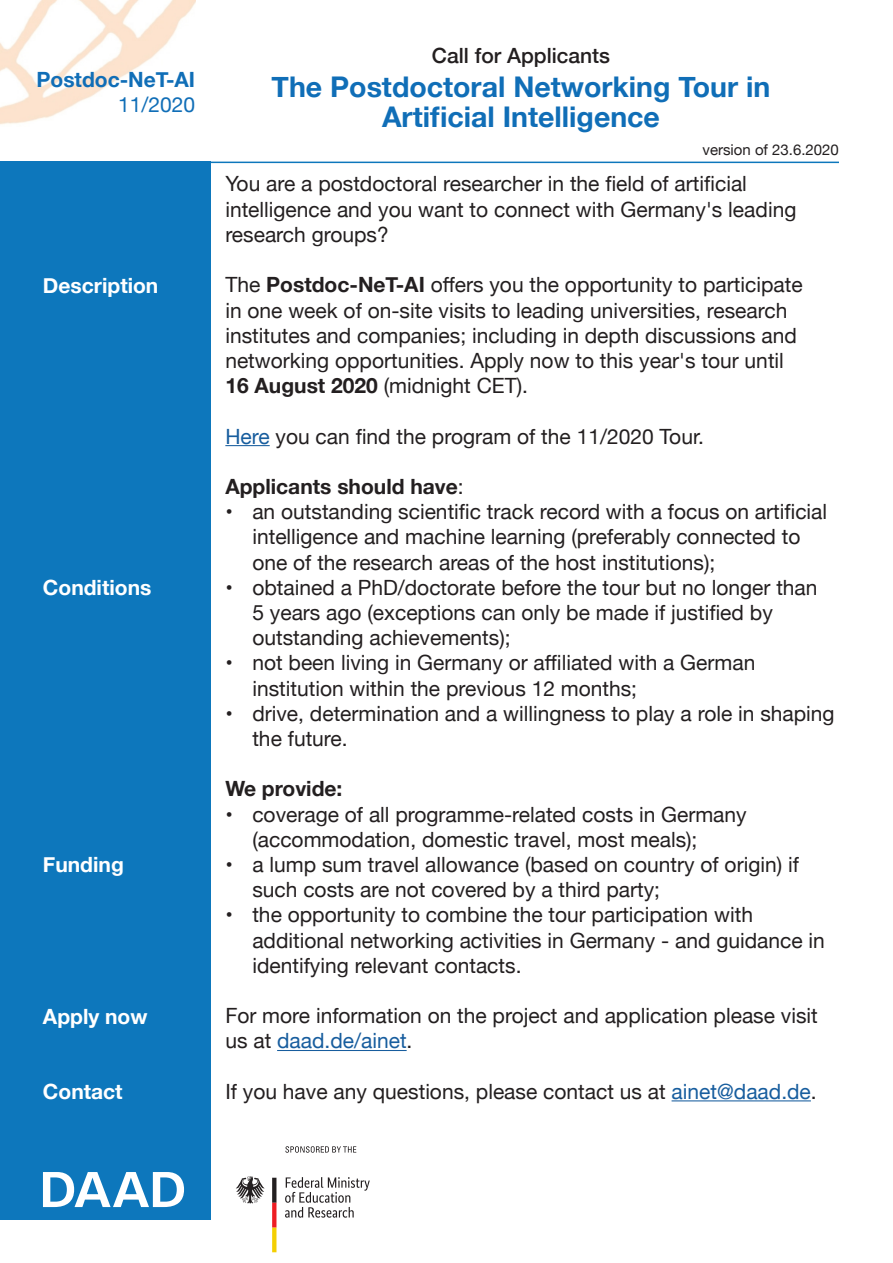
<style>
.page{position:relative;width:893px;height:1263px;background:#fff}
.page>*{position:absolute;margin:0;border:0;box-sizing:border-box;transform-origin:0 0}
.t1{font:700 28.5px "Helvetica Neue";color:#106eb7}
.t2{font:21px/25.2px "Helvetica Neue";color:#231f20}
.t3{font:700 21px "Helvetica Neue";color:#fff}
.t4{font:700 21px "Helvetica Neue";color:#231f20}
.t5{font:500 21px "Helvetica Neue";color:#231f20}
.t6{font:700 21px "Helvetica Neue";color:#106eb7}
.t7{font:21px "Helvetica Neue";color:#106eb7}
.t8{font:15px "Helvetica Neue";color:#231f20}
.s1{font-weight:700}
.s2{color:#175d9e}
.s3{font-weight:400}
</style>
<div class="page">
<img style="left:0;top:0;width:195px;height:125px">
<div style="left:0;top:162px;width:210px;height:1058px;background:#0d77bc"></div>
<hr style="left:225px;top:445px;width:45px;height:1px;background:#175d9e">
<hr style="left:277px;top:1050px;width:130px;height:1px;background:#175d9e">
<hr style="left:672px;top:1100px;width:139px;height:1px;background:#175d9e">
<hr style="left:205px;top:162px;width:634px;height:1px;background:#0d77bc">
<svg style="left:285px;top:1177px;width:85px;height:41px"></svg>
<svg style="left:236px;top:1176px;width:29px;height:27px"></svg>
<svg style="left:272px;top:1178px;width:4px;height:74px"></svg>
<svg style="left:285px;top:1146px;width:71px;height:7px"></svg>
<svg style="left:43px;top:1172px;width:141px;height:35px"></svg>
<p class="t6" style="left:37px;top:63px;width:160px">Postdoc-NeT-AI</p>
<p class="t7" style="left:118px;top:89px;width:79px">11/2020</p>
<p class="t3" style="left:43px;top:269px;width:117px">Description</p>
<p class="t3" style="left:43px;top:571px;width:110px">Conditions</p>
<p class="t3" style="left:43px;top:848px;width:82px">Funding</p>
<p class="t3" style="left:43px;top:1000px;width:106px">Apply now</p>
<p class="t3" style="left:43px;top:1075px;width:81px">Contact</p>
<p class="t5" style="left:432px;top:38px;width:180px">Call for Applicants</p>
<p class="t1" style="left:272px;top:64px;width:500px">The Postdoctoral Networking Tour in</p>
<p class="t1" style="left:382px;top:94px;width:279px">Artificial Intelligence</p>
<p class="t8" style="left:702px;top:138px;width:138px">version of 23.6.2020</p>
<p class="t2" style="left:225px;top:173px;width:572px">You are a postdoctoral researcher in the field of artificial intelligence and you want to connect with Germany's leading research groups?</p>
<p class="t2" style="left:225px;top:273px;width:579px">The <span class="s1">Postdoc-NeT-AI</span> offers you the opportunity to participate in one week of on-site visits to leading universities, research institutes and companies; including in depth discussions and networking opportunities. Apply now to this year's tour until</p>
<p class="t2" style="left:225px;top:374px;width:304px"><span class="s1">16 August 2020</span> (midnight CET).</p>
<p class="t2" style="left:225px;top:425px;width:480px"><span class="s2">Here</span> you can find the program of the 11/2020 Tour.</p>
<p class="t4" style="left:225px;top:470px;width:240px">Applicants should have<span class="s3">:</span></p>
<p class="t2" style="left:252px;top:500px;width:576px;text-indent:-27px">• an outstanding scientific track record with a focus on artificial intelligence and machine learning (preferably connected to one of the research areas of the host institutions);</p>
<p class="t2" style="left:252px;top:576px;width:567px;text-indent:-27px">• obtained a PhD/doctorate before the tour but no longer than<br>5 years ago (exceptions can only be made if justified by outstanding achievements);</p>
<p class="t2" style="left:252px;top:651px;width:504px;text-indent:-27px">• not been living in Germany or affiliated with a German institution within the previous 12 months;</p>
<p class="t2" style="left:252px;top:702px;width:584px;text-indent:-27px">• drive, determination and a willingness to play a role in shaping the future.</p>
<p class="t4" style="left:225px;top:772px;width:119px">We provide:</p>
<p class="t2" style="left:252px;top:803px;width:496px;text-indent:-27px">• coverage of all programme-related costs in Germany (accommodation, domestic travel, most meals);</p>
<p class="t2" style="left:252px;top:853px;width:548px;text-indent:-27px">• a lump sum travel allowance (based on country of origin) if such costs are not covered by a third party;</p>
<p class="t2" style="left:252px;top:903px;width:574px;text-indent:-27px">• the opportunity to combine the tour participation with additional networking activities in Germany - and guidance in identifying relevant contacts.</p>
<p class="t2" style="left:225px;top:1004px;width:594px">For more information on the project and application please visit us at <span class="s2">daad.de/ainet</span>.</p>
<p class="t2" style="left:225px;top:1080px;width:593px">If you have any questions, please contact us at <span class="s2">ainet@daad.de</span>.</p>
</div>
